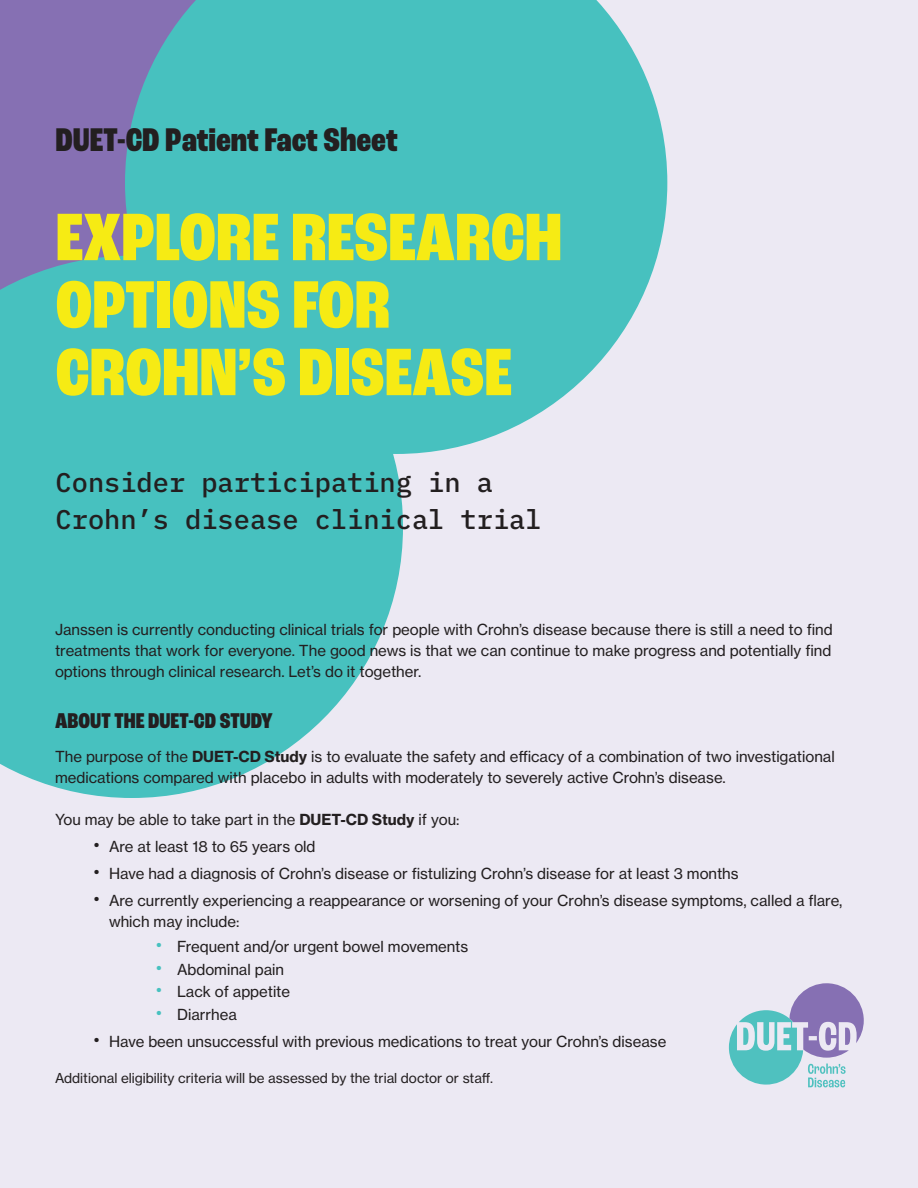
<style>
.page{position:relative;width:918px;height:1188px;background:#ece9f3}
.page>*{position:absolute;margin:0;border:0;box-sizing:border-box;transform-origin:0 0}
.t1{font:800 condensed 70.5px "Roc Grotesk";color:#f6eb14}
.t2{font:800 condensed 34.5px "Roc Grotesk";color:#231f20}
.t3{font:500 27px "IBM Plex Mono";color:#231f20}
.t4{font:800 condensed 22.5px "Roc Grotesk";color:#231f20}
.t5{font:15px/21px "N Haas Grotesk TX Pro 55 Rg";color:#231f20}
.t6{font:13.5px "N Haas Grotesk TX Pro 55 Rg";color:#231f20}
.s1{font-family:"N Haas Grotesk TX Pro 75 Bd"}
.s2{font-family:"Helvetica Neue";font-size:19.5px}
.s3{font-family:"Helvetica Neue";font-size:19.5px;color:#47c1bf}
</style>
<div class="page">
<div style="left:0;top:0;width:227px;height:403px;background:#8670b3"></div>
<svg style="left:0;top:256px;width:403px;height:542px;background:#59c4c4"></svg>
<svg style="left:125px;top:0;width:542px;height:454px;background:#55c2c2"></svg>
<svg style="left:729px;top:983px;width:135px;height:104px"></svg>
<p class="t2" style="left:56px;top:119px;width:344px">DUET-CD Patient Fact Sheet</p>
<p class="t1" style="left:56px;top:195px;width:508px">EXPLORE RESEARCH</p>
<p class="t1" style="left:56px;top:262px;width:336px">OPTIONS FOR</p>
<p class="t1" style="left:56px;top:330px;width:458px">CROHN’S DISEASE</p>
<p class="t3" style="left:56px;top:461px;width:439px">Consider participating in a</p>
<p class="t3" style="left:56px;top:499px;width:488px">Crohn’s disease clinical trial</p>
<p class="t5" style="left:55px;top:619px;width:779px;text-align:justify">Janssen is currently conducting clinical trials for people with Crohn’s disease because there is still a need to find treatments that work for everyone. The good news is that we can continue to make progress and potentially find options through clinical research. Let’s do it together.</p>
<p class="t4" style="left:55px;top:707px;width:220px">ABOUT THE DUET-CD STUDY</p>
<p class="t5" style="left:55px;top:746px;width:781px">The purpose of the <span class="s1">DUET-CD Study</span> is to evaluate the safety and efficacy of a combination of two investigational medications compared with placebo in adults with moderately to severely active Crohn’s disease.</p>
<p class="t5" style="left:55px;top:809px;width:406px">You may be able to take part in the <span class="s1">DUET-CD Study</span> if you:</p>
<p class="t5" style="left:93px;top:836px;width:224px"><span class="s2">•</span> Are at least 18 to 65 years old</p>
<p class="t5" style="left:93px;top:863px;width:647px"><span class="s2">•</span> Have had a diagnosis of Crohn’s disease or fistulizing Crohn’s disease for at least 3 months</p>
<p class="t5" style="left:109px;top:890px;width:735px;text-indent:-16px"><span class="s2">•</span> Are currently experiencing a reappearance or worsening of your Crohn’s disease symptoms, called a flare, which may include:</p>
<p class="t5" style="left:156px;top:936px;width:314px"><span class="s3">•</span> Frequent and/or urgent bowel movements</p>
<p class="t5" style="left:156px;top:959px;width:130px"><span class="s3">•</span> Abdominal pain</p>
<p class="t5" style="left:156px;top:981px;width:136px"><span class="s3">•</span> Lack of appetite</p>
<p class="t5" style="left:156px;top:1004px;width:83px"><span class="s3">•</span> Diarrhea</p>
<p class="t5" style="left:93px;top:1031px;width:575px"><span class="s2">•</span> Have been unsuccessful with previous medications to treat your Crohn’s disease</p>
<p class="t6" style="left:55px;top:1070px;width:439px">Additional eligibility criteria will be assessed by the trial doctor or staff.</p>
</div>
